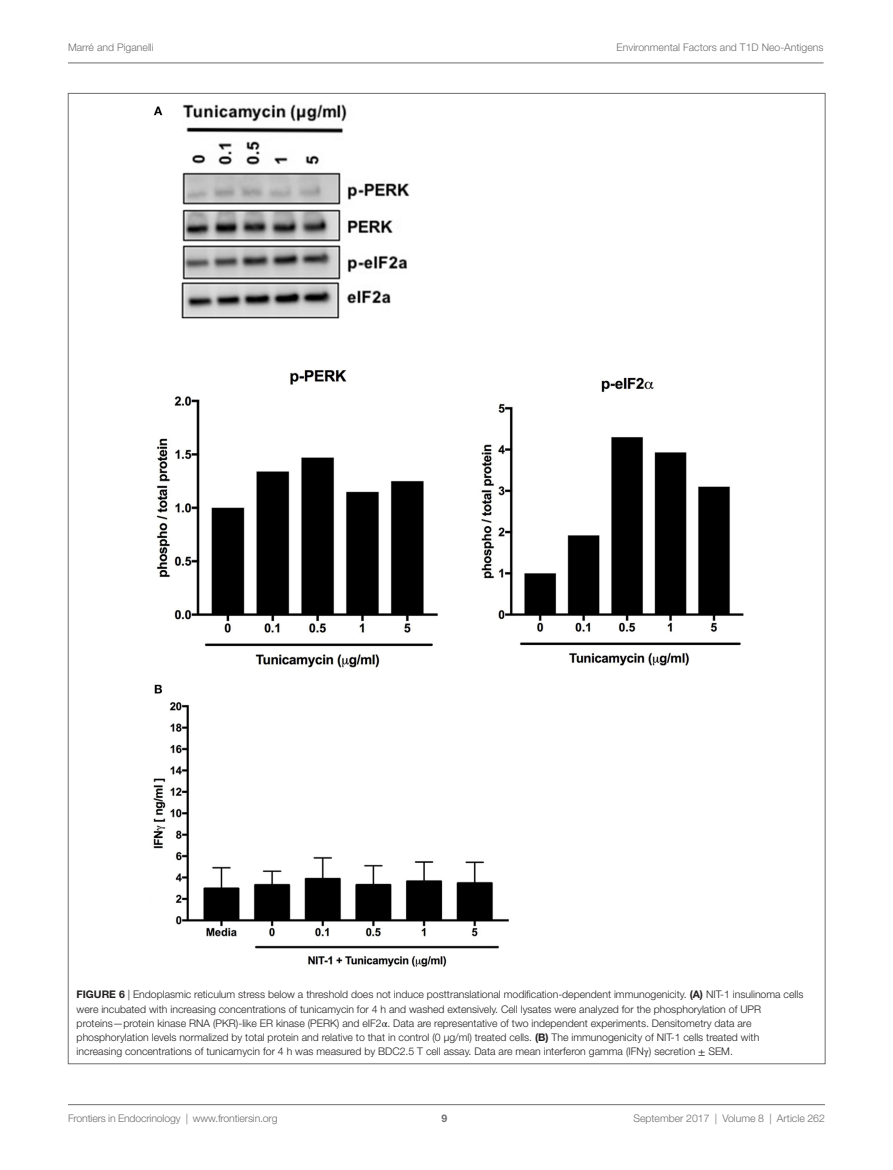
<style>
.page{position:relative;width:893px;height:1170px;background:#fff}
.page>*{position:absolute;margin:0;border:0;box-sizing:border-box;transform-origin:0 0}
.t1{font:300 10.5px/14.2px "Helvetica Neue LT Std";color:#231f20}
.t2{font:300 10.5px "Helvetica Neue LT Std";color:#6c6d70}
.t3{font:700 10.5px "Helvetica Neue LT Std";color:#6c6d70}
.s1{font-weight:700}
.s2{font-family:"STIX General";font-weight:400}
</style>
<div class="page">
<img style="left:153px;top:104px;width:591px;height:863px">
<hr style="left:68px;top:1104px;width:757px;height:1px;background:#6c6d70">
<hr style="left:68px;top:63px;width:755px;height:1px;background:#6c6d70">
<p class="t2" style="left:68px;top:41px;width:87px">Marré and Piganelli</p>
<p class="t2" style="left:617px;top:41px;width:208px">Environmental Factors and T1D Neo-Antigens</p>
<p class="t1" style="left:77px;top:987px;width:728px"><span class="s1">FIGURE 6</span> | Endoplasmic reticulum stress below a threshold does not induce posttranslational modification-dependent immunogenicity. <span class="s1">(A)</span> NIT-1 insulinoma cells were incubated with increasing concentrations of tunicamycin for 4 h and washed extensively. Cell lysates were analyzed for the phosphorylation of UPR proteins—protein kinase RNA (PKR)-like ER kinase (PERK) and eIF2<span class="s2">α</span>. Data are representative of two independent experiments. Densitometry data are phosphorylation levels normalized by total protein and relative to that in control (0 µg/ml) treated cells. <span class="s1">(B)</span> The immunogenicity of NIT-1 cells treated with increasing concentrations of tunicamycin for 4 h was measured by BDC2.5 T cell assay. Data are mean interferon gamma (IFN<span class="s2">γ</span>) secretion <span class="s2">±</span> SEM.</p>
<p class="t2" style="left:68px;top:1111px;width:211px">Frontiers in Endocrinology | www.frontiersin.org</p>
<p class="t2" style="left:633px;top:1111px;width:193px">September 2017 | Volume 8 | Article 262</p>
<p class="t3" style="left:441px;top:1111px;width:7px">9</p>
</div>
